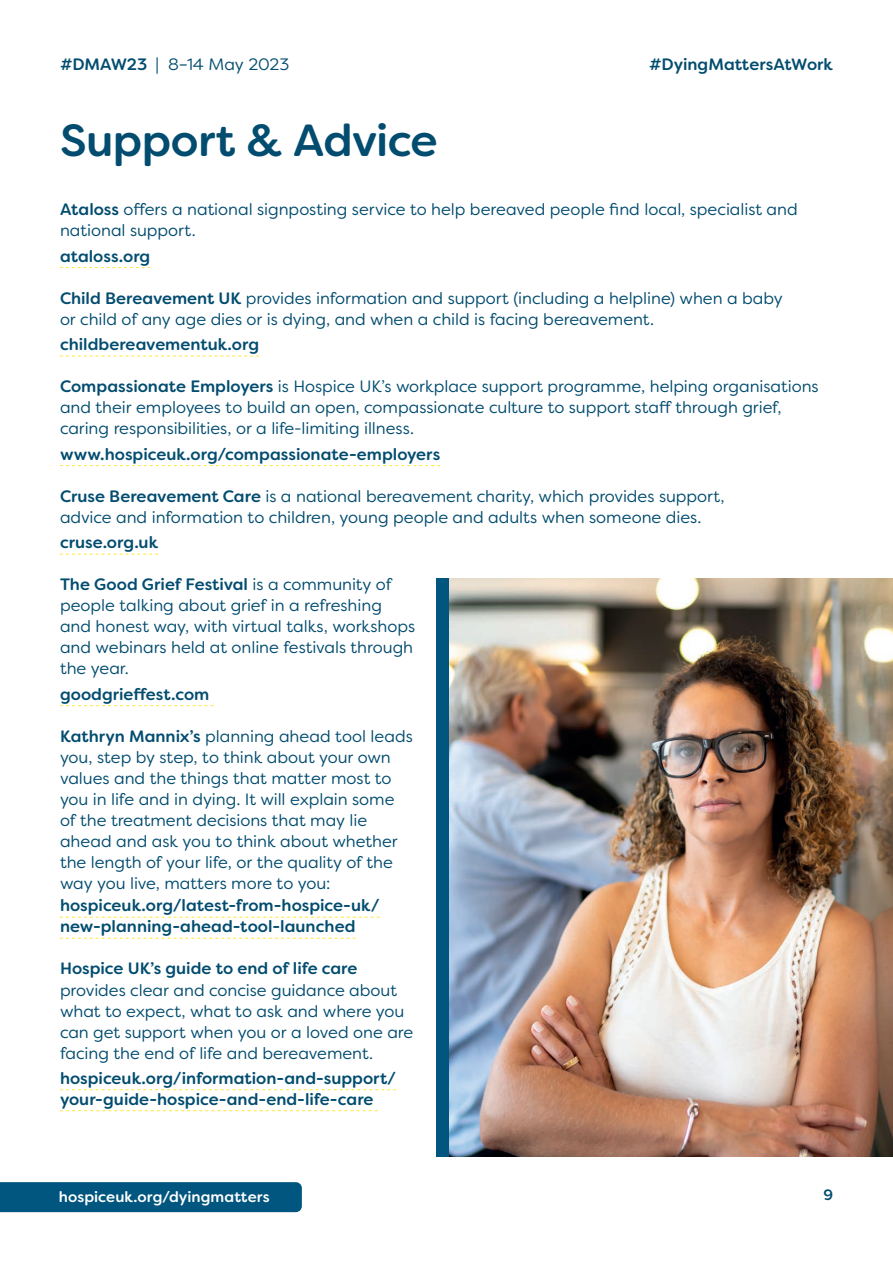
<style>
.page{position:relative;width:893px;height:1263px;background:#fff}
.page>*{position:absolute;margin:0;border:0;box-sizing:border-box;transform-origin:0 0}
.t1{font:500 45px "Filson Soft";letter-spacing:-.015em;color:#024c6f}
.t2{font:16.5px/21px "Filson Soft";color:#024c6f}
.t3{font:500 16.5px/21px "Filson Soft";color:#024c6f}
.t4{font:500 15px "Filson Soft";letter-spacing:.005em;color:#fff}
.t5{font:500 15px "Filson Soft";color:#024c6f}
.s1{font-weight:500}
</style>
<div class="page">
<div style="left:437px;top:578px;width:456px;height:579px;background:#00567e"></div>
<svg style="left:60px;top:267px;width:90px;height:1px"></svg>
<svg style="left:60px;top:356px;width:199px;height:1px"></svg>
<svg style="left:60px;top:465px;width:380px;height:1px"></svg>
<svg style="left:60px;top:554px;width:98px;height:1px"></svg>
<svg style="left:60px;top:705px;width:154px;height:1px"></svg>
<svg style="left:60px;top:917px;width:320px;height:1px"></svg>
<svg style="left:60px;top:938px;width:295px;height:1px"></svg>
<svg style="left:60px;top:1089px;width:336px;height:1px"></svg>
<svg style="left:60px;top:1110px;width:318px;height:1px"></svg>
<img style="left:449px;top:578px;width:444px;height:579px">
<div style="left:0;top:1182px;width:302px;height:30px;background:#00567e"></div>
<p class="t2" style="left:60px;top:54px;width:231px"><span class="s1">#DMAW23</span> | 8–14 May 2023</p>
<p class="t3" style="left:649px;top:54px;width:185px">#DyingMattersAtWork</p>
<h1 class="t1" style="left:60px;top:111px;width:379px">Support &amp; Advice</h1>
<p class="t2" style="left:60px;top:199px;width:739px"><span class="s1">Ataloss</span> offers a national signposting service to help bereaved people find local, specialist and national support.</p>
<p class="t3" style="left:60px;top:245px;width:92px">ataloss.org</p>
<p class="t2" style="left:60px;top:287px;width:724px"><span class="s1">Child Bereavement UK</span> provides information and support (including a helpline) when a baby or child of any age dies or is dying, and when a child is facing bereavement.</p>
<p class="t3" style="left:60px;top:334px;width:201px">childbereavementuk.org</p>
<p class="t2" style="left:60px;top:376px;width:760px"><span class="s1">Compassionate Employers</span> is Hospice UK’s workplace support programme, helping organisations and their employees to build an open, compassionate culture to support staff through grief, caring responsibilities, or a life-limiting illness.</p>
<p class="t3" style="left:60px;top:443px;width:382px">www.hospiceuk.org/compassionate-employers</p>
<p class="t2" style="left:60px;top:485px;width:666px"><span class="s1">Cruse Bereavement Care</span> is a national bereavement charity, which provides support, advice and information to children, young people and adults when someone dies.</p>
<p class="t3" style="left:60px;top:532px;width:100px">cruse.org.uk</p>
<p class="t2" style="left:60px;top:574px;width:357px"><span class="s1">The Good Grief Festival</span> is a community of people talking about grief in a refreshing and honest way, with virtual talks, workshops and webinars held at online festivals through the year.</p>
<p class="t3" style="left:60px;top:683px;width:151px">goodgrieffest.com</p>
<p class="t2" style="left:60px;top:725px;width:354px"><span class="s1">Kathryn Mannix’s</span> planning ahead tool leads you, step by step, to think about your own values and the things that matter most to you in life and in dying. It will explain some of the treatment decisions that may lie ahead and ask you to think about whether the length of your life, or the quality of the way you live, matters more to you:</p>
<p class="t3" style="left:60px;top:895px;width:321px">hospiceuk.org/latest-from-hospice-uk/ new-planning-ahead-tool-launched</p>
<p class="t3" style="left:60px;top:958px;width:299px">Hospice UK’s guide to end of life care</p>
<p class="t2" style="left:60px;top:979px;width:355px">provides clear and concise guidance about what to expect, what to ask and where you can get support when you or a loved one are facing the end of life and bereavement.</p>
<p class="t3" style="left:60px;top:1067px;width:338px">hospiceuk.org/information-and-support/ your-guide-hospice-and-end-life-care</p>
<p class="t4" style="left:59px;top:1187px;width:212px">hospiceuk.org/dyingmatters</p>
<p class="t5" style="left:823px;top:1185px;width:11px">9</p>
</div>
